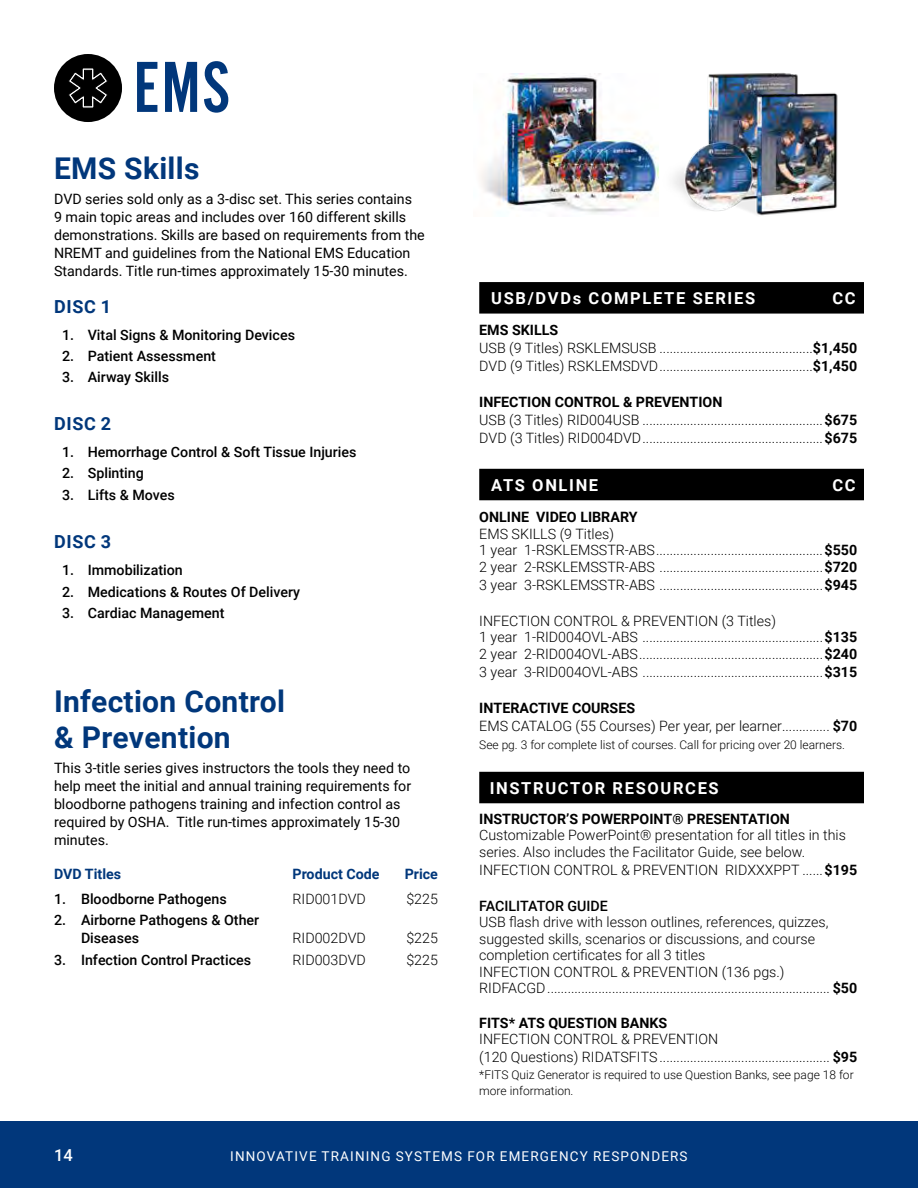
<style>
.page{position:relative;width:918px;height:1188px;background:#fff}
.page>*{position:absolute;margin:0;border:0;box-sizing:border-box;transform-origin:0 0}
.t1{font:75px "Alternate Got No 2 D";color:#01377b}
.t2{font:700 30px/36.8px "Roboto";letter-spacing:.01em;color:#01377b}
.t3{font:700 18px "Roboto";letter-spacing:.035em;color:#01377b}
.t4{font:700 16.5px "Roboto";letter-spacing:.1em;color:#fff}
.t5{font:500 16.5px "Roboto";color:#fff}
.t6{font:300 14.25px/16.5px "Roboto";color:#000}
.t7{font:14.25px/18px "Roboto";color:#000}
.t8{font:500 14.25px/18px "Roboto";color:#000}
.t9{font:700 14.25px "Roboto";color:#000}
.t10{font:700 14.25px "Roboto";color:#01377b}
.t11{font:13.5px "Roboto";letter-spacing:.085em;color:#fff}
.t12{font:300 12px/16.5px "Roboto";color:#000}
.s1{font-weight:700}
</style>
<div class="page">
<div style="left:0;top:1121px;width:918px;height:67px;background:#01377b"></div>
<div style="left:54px;top:54px;width:68px;height:68px;background:#000;border-radius:50%"></div>
<svg style="left:68px;top:68px;width:40px;height:40px"></svg>
<div style="left:479px;top:282px;width:385px;height:32px;background:#000"></div>
<div style="left:479px;top:469px;width:385px;height:31px;background:#000"></div>
<div style="left:479px;top:772px;width:385px;height:31px;background:#000"></div>
<img style="left:673px;top:73px;width:165px;height:143px">
<img style="left:480px;top:73px;width:179px;height:141px">
<h1 class="t1" style="left:134px;top:47px;width:98px">EMS</h1>
<h2 class="t2" style="left:54px;top:149px;width:147px">EMS Skills</h2>
<p class="t7" style="left:54px;top:189px;width:372px">DVD series sold only as a 3-disc set. This series contains<br>9 main topic areas and includes over 160 different skills demonstrations. Skills are based on requirements from the NREMT and guidelines from the National EMS Education Standards. Title run-times approximately 15-30 minutes.</p>
<p class="t3" style="left:54px;top:294px;width:58px">DISC 1</p>
<p class="t8" style="left:62px;top:325px;width:234px">1. Vital Signs &amp; Monitoring Devices</p>
<p class="t8" style="left:62px;top:346px;width:155px">2. Patient Assessment</p>
<p class="t8" style="left:62px;top:367px;width:108px">3. Airway Skills</p>
<p class="t3" style="left:54px;top:411px;width:58px">DISC 2</p>
<p class="t8" style="left:62px;top:443px;width:296px">1. Hemorrhage Control &amp; Soft Tissue Injuries</p>
<p class="t8" style="left:62px;top:464px;width:83px">2. Splinting</p>
<p class="t8" style="left:62px;top:485px;width:114px">3. Lifts &amp; Moves</p>
<p class="t3" style="left:54px;top:529px;width:58px">DISC 3</p>
<p class="t8" style="left:62px;top:561px;width:122px">1. Immobilization</p>
<p class="t8" style="left:62px;top:582px;width:240px">2. Medications &amp; Routes Of Delivery</p>
<p class="t8" style="left:62px;top:603px;width:164px">3. Cardiac Management</p>
<h2 class="t2" style="left:54px;top:682px;width:233px">Infection Control &amp; Prevention</h2>
<p class="t7" style="left:54px;top:759px;width:359px">This 3-title series gives instructors the tools they need to help meet the initial and annual training requirements for bloodborne pathogens training and infection control as required by OSHA. Title run-times approximately 15-30 minutes.</p>
<p class="t10" style="left:54px;top:864px;width:69px">DVD Titles</p>
<p class="t10" style="left:293px;top:864px;width:89px">Product Code</p>
<p class="t10" style="left:405px;top:864px;width:35px">Price</p>
<p class="t8" style="left:54px;top:890px;width:174px">1. Bloodborne Pathogens</p>
<p class="t6" style="left:293px;top:890px;width:75px">RID001DVD</p>
<p class="t6" style="left:406px;top:890px;width:33px">$225</p>
<p class="t8" style="left:81px;top:911px;width:180px;text-indent:-27px">2. Airborne Pathogens &amp; Other<br>Diseases</p>
<p class="t6" style="left:293px;top:930px;width:75px">RID002DVD</p>
<p class="t6" style="left:406px;top:930px;width:33px">$225</p>
<p class="t8" style="left:54px;top:950px;width:199px">3. Infection Control Practices</p>
<p class="t6" style="left:293px;top:951px;width:75px">RID003DVD</p>
<p class="t6" style="left:406px;top:951px;width:33px">$225</p>
<p class="t4" style="left:491px;top:286px;width:265px">USB/DVDs COMPLETE SERIES</p>
<p class="t4" style="left:832px;top:286px;width:25px">CC</p>
<p class="t6" style="left:479px;top:321px;width:380px;line-height:18px"><span class="s1">EMS SKILLS<br></span>USB (9 Titles) RSKLEMSUSB .............................................<span class="s1">$1,450<br></span>DVD (9 Titles) RSKLEMSDVD.............................................<span class="s1">$1,450</span></p>
<p class="t6" style="left:479px;top:393px;width:380px;line-height:18px"><span class="s1">INFECTION CONTROL &amp; PREVENTION<br></span>USB (3 Titles) RID004USB .....................................................<span class="s1">$675<br></span>DVD (3 Titles) RID004DVD.....................................................<span class="s1">$675</span></p>
<p class="t4" style="left:491px;top:473px;width:109px">ATS ONLINE</p>
<p class="t4" style="left:832px;top:473px;width:25px">CC</p>
<p class="t9" style="left:479px;top:507px;width:160px">ONLINE VIDEO LIBRARY</p>
<p class="t6" style="left:479px;top:525px;width:380px">EMS SKILLS (9 Titles)<br>1 year 1-RSKLEMSSTR-ABS.................................................<span class="s1">$550<br></span>2 year 2-RSKLEMSSTR-ABS ................................................<span class="s1">$720</span></p>
<p class="t6" style="left:479px;top:576px;width:380px">3 year 3-RSKLEMSSTR-ABS ................................................<span class="s1">$945</span></p>
<p class="t6" style="left:479px;top:612px;width:380px">INFECTION CONTROL &amp; PREVENTION (3 Titles)<br>1 year 1-RID004OVL-ABS .....................................................<span class="s1">$135<br></span>2 year 2-RID004OVL-ABS......................................................<span class="s1">$240</span></p>
<p class="t6" style="left:479px;top:663px;width:380px">3 year 3-RID004OVL-ABS .....................................................<span class="s1">$315</span></p>
<p class="t6" style="left:479px;top:698px;width:380px;line-height:18px"><span class="s1">INTERACTIVE COURSES<br></span>EMS CATALOG (55 Courses) Per year, per learner.............. <span class="s1">$70</span></p>
<p class="t12" style="left:479px;top:736px;width:367px">See pg. 3 for complete list of courses. Call for pricing over 20 learners.</p>
<p class="t4" style="left:490px;top:776px;width:231px">INSTRUCTOR RESOURCES</p>
<p class="t9" style="left:479px;top:809px;width:312px">INSTRUCTOR’S POWERPOINT® PRESENTATION</p>
<p class="t6" style="left:479px;top:826px;width:368px">Customizable PowerPoint® presentation for all titles in this series. Also includes the Facilitator Guide, see below.</p>
<p class="t6" style="left:479px;top:861px;width:380px">INFECTION CONTROL &amp; PREVENTION RIDXXXPPT ......<span class="s1">$195</span></p>
<p class="t8" style="left:479px;top:896px;width:130px">FACILITATOR GUIDE</p>
<p class="t6" style="left:479px;top:913px;width:380px">USB flash drive with lesson outlines, references, quizzes, suggested skills, scenarios or discussions, and course completion certificates for all 3 titles<br>INFECTION CONTROL &amp; PREVENTION (136 pgs.)<br>RIDFACGD................................................................................... <span class="s1">$50</span></p>
<p class="t9" style="left:479px;top:1013px;width:190px">FITS* ATS QUESTION BANKS</p>
<p class="t6" style="left:479px;top:1029px;width:380px;line-height:18px">INFECTION CONTROL &amp; PREVENTION<br>(120 Questions) RIDATSFITS.................................................. <span class="s1">$95</span></p>
<p class="t12" style="left:479px;top:1066px;width:376px">*FITS Quiz Generator is required to use Question Banks, see page 18 for more information.</p>
<p class="t5" style="left:54px;top:1144px;width:20px">14</p>
<p class="t11" style="left:230px;top:1147px;width:459px">INNOVATIVE TRAINING SYSTEMS FOR EMERGENCY RESPONDERS</p>
</div>
